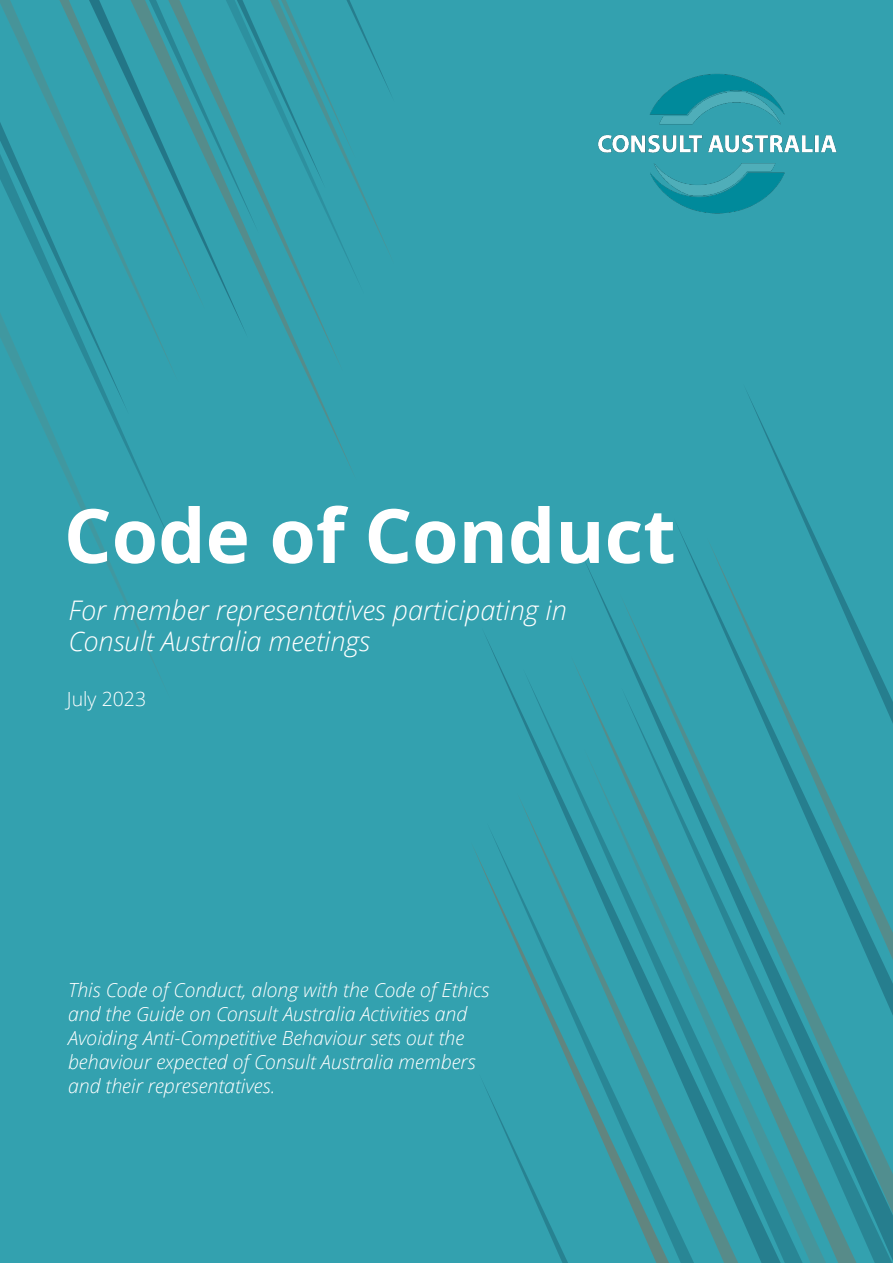
<style>
.page{position:relative;width:893px;height:1263px;background:#33a1af}
.page>*{position:absolute;margin:0;border:0;box-sizing:border-box;transform-origin:0 0}
.t1{font:700 75px "Open Sans";color:#fff}
.t2{font:italic 300 27px/31.5px "Open Sans";color:#fff}
.t3{font:italic 300 19.5px/24px "Open Sans";color:#fff}
.t4{font:300 19.5px "Open Sans";color:#fff}
</style>
<div class="page">
<svg style="left:482px;top:627px;width:182px;height:251px"></svg>
<svg style="left:707px;top:537px;width:179px;height:150px"></svg>
<svg style="left:621px;top:687px;width:272px;height:61px"></svg>
<svg style="left:487px;top:822px;width:30px;height:124px"></svg>
<svg style="left:517px;top:792px;width:67px;height:282px"></svg>
<svg style="left:584px;top:748px;width:309px;height:515px"></svg>
<svg style="left:484px;top:1074px;width:366px;height:189px"></svg>
<svg style="left:269px;top:295px;width:83px;height:175px"></svg>
<svg style="left:22px;top:383px;width:146px;height:167px"></svg>
<svg style="left:1px;top:338px;width:170px;height:45px"></svg>
<svg style="left:248px;top:102px;width:116px;height:193px"></svg>
<svg style="left:0;top:0;width:248px;height:338px"></svg>
<svg style="left:23px;top:0;width:367px;height:102px"></svg>
<img style="left:598px;top:74px;width:239px;height:140px">
<p class="t1" style="left:64px;top:483px;width:613px">Code of Conduct</p>
<p class="t2" style="left:68px;top:593px;width:500px">For member representatives participating in<br>Consult Australia meetings</p>
<p class="t4" style="left:67px;top:686px;width:81px">July 2023</p>
<p class="t3" style="left:68px;top:977px;width:423px">This Code of Conduct, along with the Code of Ethics and the Guide on Consult Australia Activities and Avoiding Anti-Competitive Behaviour sets out the behaviour expected of Consult Australia members and their representatives.</p>
</div>
